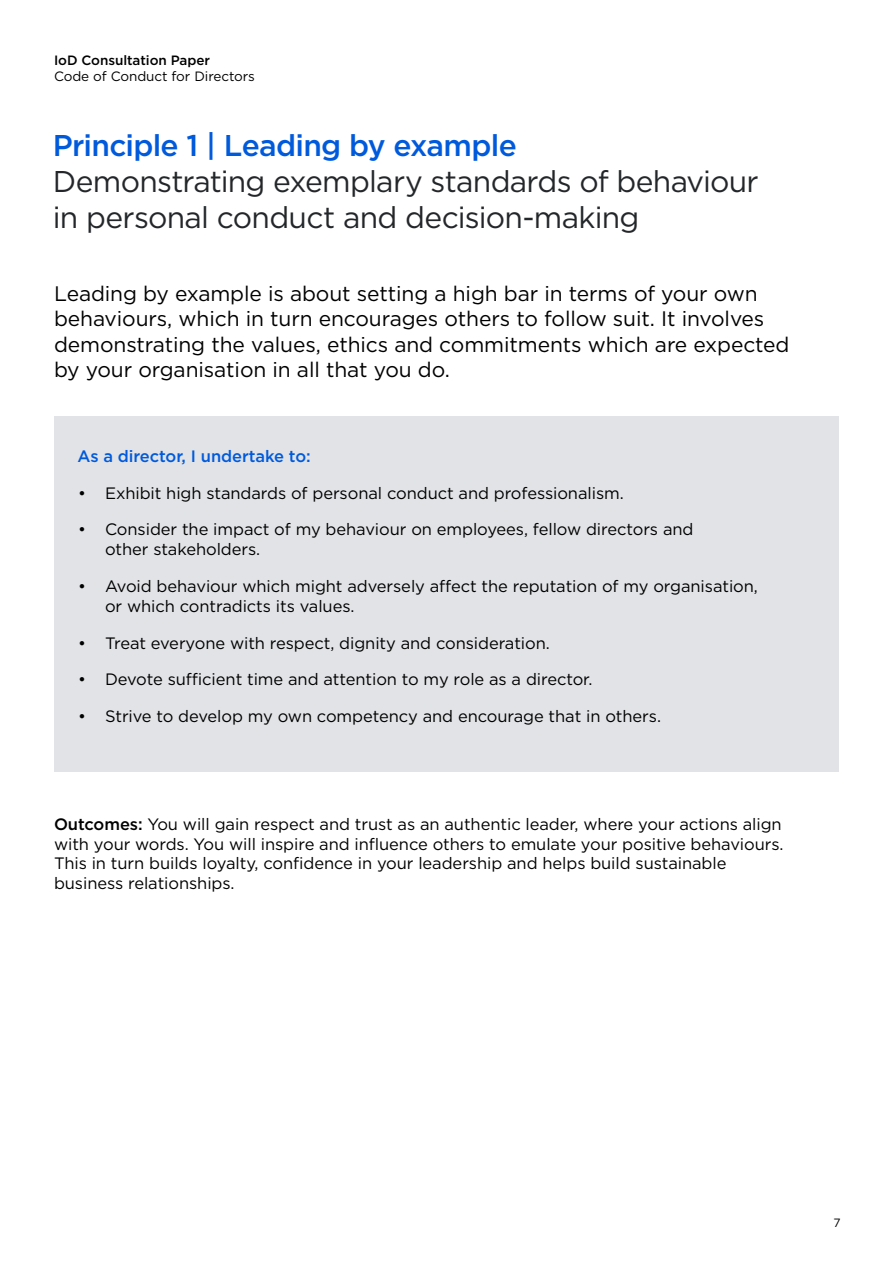
<style>
.page{position:relative;width:893px;height:1263px;background:#fff}
.page>*{position:absolute;margin:0;border:0;box-sizing:border-box;transform-origin:0 0}
.t1{font:30px/36px "Gotham";letter-spacing:-.025em;color:#24272a}
.t2{font:500 30px "Gotham";letter-spacing:-.025em;color:#005adc}
.t3{font:21px/25.2px "Gotham";letter-spacing:-.005em;color:#000}
.t4{font:16.5px/19.8px "Gotham";letter-spacing:-.005em;color:#000}
.t5{font:500 16.5px "Gotham";letter-spacing:-.005em;color:#005adc}
.t6{font:13.5px "Gotham";letter-spacing:-.005em;color:#000}
.t7{font:500 13.5px "Gotham";letter-spacing:-.005em;color:#000}
.t8{font:12px "Gotham";color:#000}
.s1{font-weight:500}
</style>
<div class="page">
<div style="left:54px;top:417px;width:785px;height:355px;background:#e1e3e6"></div>
<p class="t7" style="left:54px;top:51px;width:158px">IoD Consultation Paper</p>
<p class="t6" style="left:54px;top:68px;width:202px">Code of Conduct for Directors</p>
<h1 class="t2" style="left:53px;top:126px;width:465px">Principle 1 | Leading by example</h1>
<h1 class="t1" style="left:53px;top:163px;width:707px">Demonstrating exemplary standards of behaviour in personal conduct and decision-making</h1>
<p class="t3" style="left:54px;top:281px;width:737px">Leading by example is about setting a high bar in terms of your own behaviours, which in turn encourages others to follow suit. It involves demonstrating the values, ethics and commitments which are expected by your organisation in all that you do.</p>
<p class="t5" style="left:77px;top:445px;width:235px">As a director, I undertake to:</p>
<p class="t4" style="left:78px;top:482px;width:547px">• Exhibit high standards of personal conduct and professionalism.</p>
<p class="t4" style="left:105px;top:519px;width:590px;text-indent:-27px">• Consider the impact of my behaviour on employees, fellow directors and other stakeholders.</p>
<p class="t4" style="left:105px;top:576px;width:654px;text-indent:-27px">• Avoid behaviour which might adversely affect the reputation of my organisation, or which contradicts its values.</p>
<p class="t4" style="left:78px;top:633px;width:473px">• Treat everyone with respect, dignity and consideration.</p>
<p class="t4" style="left:78px;top:669px;width:516px">• Devote sufficient time and attention to my role as a director.</p>
<p class="t4" style="left:78px;top:706px;width:584px">• Strive to develop my own competency and encourage that in others.</p>
<p class="t4" style="left:54px;top:814px;width:731px"><span class="s1">Outcomes:</span> You will gain respect and trust as an authentic leader, where your actions align with your words. You will inspire and influence others to emulate your positive behaviours.<br>This in turn builds loyalty, confidence in your leadership and helps build sustainable business relationships.</p>
<p class="t8" style="left:833px;top:1215px;width:9px">7</p>
</div>
